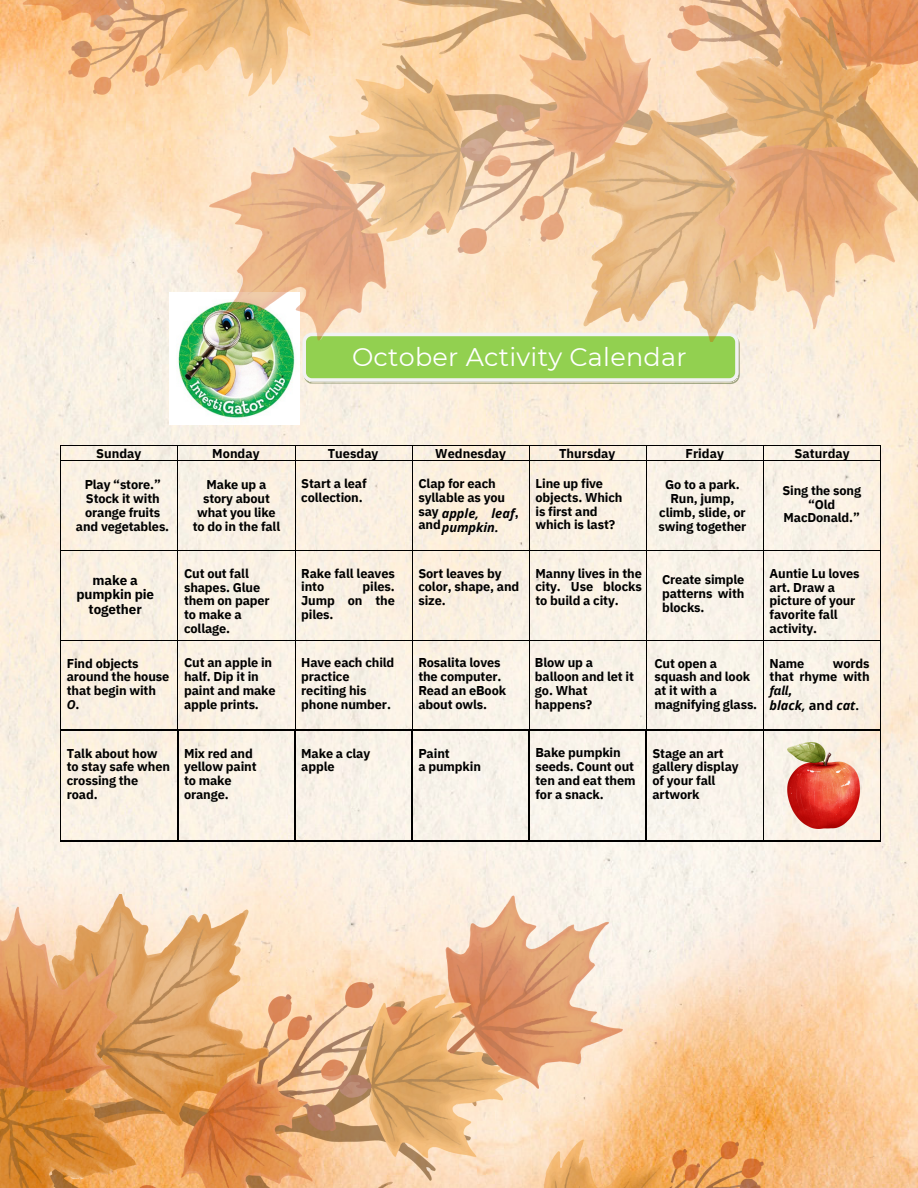
<style>
.page{position:relative;width:918px;height:1188px;background:#fff}
.page>*{position:absolute;margin:0;border:0;box-sizing:border-box;transform-origin:0 0}
.t1{font:25.5px "Montserrat";letter-spacing:.01em;color:#fff}
.t2{font:700 13.5px/14.7px "IBM Plex Sans";letter-spacing:-.01em;color:#000;text-align:center}
.t3{font:700 12.75px/13.8px "IBM Plex Sans";letter-spacing:-.01em;color:#000}
.t4{font:italic 700 12.75px/13.8px "Open Sans";color:#000}
.s1{font-style:italic}
.s2{font-style:normal}
</style>
<div class="page">
<img style="left:0;top:342px;width:918px;height:846px">
<img style="left:170px;top:342px;width:129px;height:82px">
<hr style="left:61px;top:445px;width:117px;height:1px;background:#000">
<hr style="left:178px;top:445px;width:117px;height:1px;background:#000">
<hr style="left:295px;top:445px;width:117px;height:1px;background:#000">
<hr style="left:413px;top:445px;width:116px;height:1px;background:#000">
<hr style="left:530px;top:445px;width:116px;height:1px;background:#000">
<hr style="left:647px;top:445px;width:116px;height:1px;background:#000">
<hr style="left:764px;top:445px;width:117px;height:1px;background:#000">
<svg style="left:60px;top:445px;width:1px;height:16px"></svg>
<hr style="left:61px;top:460px;width:117px;height:1px;background:#000">
<svg style="left:178px;top:446px;width:1px;height:14px"></svg>
<hr style="left:178px;top:460px;width:117px;height:1px;background:#000">
<svg style="left:295px;top:446px;width:1px;height:14px"></svg>
<hr style="left:295px;top:460px;width:117px;height:1px;background:#000">
<svg style="left:412px;top:445px;width:1px;height:16px"></svg>
<hr style="left:413px;top:460px;width:116px;height:1px;background:#000">
<svg style="left:529px;top:445px;width:1px;height:16px"></svg>
<hr style="left:530px;top:460px;width:116px;height:1px;background:#000">
<svg style="left:646px;top:445px;width:1px;height:16px"></svg>
<hr style="left:647px;top:460px;width:116px;height:1px;background:#000">
<svg style="left:763px;top:445px;width:1px;height:16px"></svg>
<hr style="left:764px;top:460px;width:117px;height:1px;background:#000">
<svg style="left:881px;top:445px;width:1px;height:16px"></svg>
<hr style="left:60px;top:461px;width:1px;height:89px;background:#000">
<hr style="left:178px;top:461px;width:1px;height:89px;background:#000">
<hr style="left:295px;top:461px;width:1px;height:89px;background:#000">
<hr style="left:412px;top:461px;width:1px;height:89px;background:#000">
<hr style="left:529px;top:461px;width:1px;height:89px;background:#000">
<hr style="left:646px;top:461px;width:1px;height:89px;background:#000">
<hr style="left:763px;top:461px;width:1px;height:89px;background:#000">
<hr style="left:881px;top:461px;width:1px;height:89px;background:#000">
<hr style="left:61px;top:550px;width:117px;height:1px;background:#000">
<hr style="left:178px;top:550px;width:117px;height:1px;background:#000">
<hr style="left:295px;top:550px;width:117px;height:1px;background:#000">
<hr style="left:413px;top:550px;width:116px;height:1px;background:#000">
<hr style="left:530px;top:550px;width:116px;height:1px;background:#000">
<hr style="left:647px;top:550px;width:116px;height:1px;background:#000">
<hr style="left:764px;top:550px;width:117px;height:1px;background:#000">
<hr style="left:60px;top:551px;width:1px;height:89px;background:#000">
<hr style="left:178px;top:551px;width:1px;height:89px;background:#000">
<hr style="left:295px;top:551px;width:1px;height:89px;background:#000">
<hr style="left:412px;top:551px;width:1px;height:89px;background:#000">
<hr style="left:529px;top:551px;width:1px;height:89px;background:#000">
<hr style="left:646px;top:551px;width:1px;height:89px;background:#000">
<hr style="left:763px;top:551px;width:1px;height:89px;background:#000">
<hr style="left:881px;top:551px;width:1px;height:89px;background:#000">
<hr style="left:61px;top:640px;width:117px;height:1px;background:#000">
<hr style="left:178px;top:640px;width:117px;height:1px;background:#000">
<hr style="left:295px;top:640px;width:117px;height:1px;background:#000">
<hr style="left:413px;top:640px;width:116px;height:1px;background:#000">
<hr style="left:530px;top:640px;width:116px;height:1px;background:#000">
<hr style="left:647px;top:640px;width:116px;height:1px;background:#000">
<hr style="left:764px;top:640px;width:117px;height:1px;background:#000">
<hr style="left:60px;top:641px;width:1px;height:89px;background:#000">
<hr style="left:178px;top:641px;width:1px;height:89px;background:#000">
<hr style="left:295px;top:641px;width:1px;height:89px;background:#000">
<hr style="left:412px;top:641px;width:1px;height:89px;background:#000">
<hr style="left:529px;top:641px;width:1px;height:89px;background:#000">
<hr style="left:646px;top:641px;width:1px;height:89px;background:#000">
<hr style="left:763px;top:641px;width:1px;height:89px;background:#000">
<hr style="left:881px;top:641px;width:1px;height:89px;background:#000">
<svg style="left:304px;top:342px;width:436px;height:42px"></svg>
<div style="left:304px;top:334px;width:433px;height:46px;background:#92d050;border-radius:8px"></div>
<div style="left:303px;top:333px;width:436px;height:49px;border:3px solid #f2f2f2;border-radius:8px"></div>
<hr style="left:61px;top:730px;width:116px;height:1px;background:#000">
<hr style="left:178px;top:730px;width:117px;height:1px;background:#000">
<hr style="left:295px;top:730px;width:117px;height:1px;background:#000">
<hr style="left:412px;top:730px;width:117px;height:1px;background:#000">
<hr style="left:530px;top:730px;width:116px;height:1px;background:#000">
<hr style="left:646px;top:730px;width:117px;height:1px;background:#000">
<hr style="left:764px;top:730px;width:116px;height:1px;background:#000">
<hr style="left:60px;top:730px;width:1px;height:110px;background:#000">
<hr style="left:61px;top:840px;width:116px;height:1px;background:#000">
<hr style="left:177px;top:730px;width:1px;height:110px;background:#000">
<hr style="left:178px;top:840px;width:117px;height:1px;background:#000">
<hr style="left:295px;top:730px;width:1px;height:110px;background:#000">
<hr style="left:295px;top:840px;width:117px;height:1px;background:#000">
<hr style="left:412px;top:730px;width:1px;height:110px;background:#000">
<hr style="left:412px;top:840px;width:117px;height:1px;background:#000">
<hr style="left:529px;top:730px;width:1px;height:110px;background:#000">
<hr style="left:530px;top:840px;width:116px;height:1px;background:#000">
<hr style="left:646px;top:730px;width:1px;height:110px;background:#000">
<hr style="left:646px;top:840px;width:117px;height:1px;background:#000">
<hr style="left:763px;top:730px;width:1px;height:110px;background:#000">
<hr style="left:764px;top:840px;width:116px;height:1px;background:#000">
<hr style="left:880px;top:730px;width:1px;height:110px;background:#000">
<img style="left:0;top:894px;width:832px;height:294px">
<img style="left:0;top:0;width:918px;height:342px">
<img style="left:787px;top:743px;width:72px;height:85px">
<p class="t1" style="left:352px;top:341px;width:336px">October Activity Calendar</p>
<p class="t3" style="left:96px;top:446px;width:47px">Sunday</p>
<p class="t3" style="left:212px;top:446px;width:49px">Monday</p>
<p class="t3" style="left:328px;top:446px;width:52px">Tuesday</p>
<p class="t3" style="left:435px;top:446px;width:72px">Wednesday</p>
<p class="t3" style="left:559px;top:446px;width:58px">Thursday</p>
<p class="t3" style="left:686px;top:446px;width:40px">Friday</p>
<p class="t3" style="left:795px;top:446px;width:57px">Saturday</p>
<p class="t3" style="left:536px;top:476px;width:89px">Line up five objects. Which is first and which is last?</p>
<p class="t3" style="left:301px;top:476px;width:67px">Start a leaf collection.</p>
<p class="t3" style="left:418px;top:476px;width:88px">Clap for each syllable as you say</p>
<p class="t3" style="left:418px;top:518px;width:24px">and</p>
<p class="t3" style="left:76px;top:477px;width:95px;text-align:center">Play “store.”<br>Stock it with orange fruits and vegetables.</p>
<p class="t3" style="left:193px;top:477px;width:89px;text-align:center">Make up a story about what you like to do in the fall</p>
<p class="t3" style="left:659px;top:477px;width:89px;text-align:center">Go to a park.<br>Run, jump, climb, slide, or swing together</p>
<p class="t3" style="left:782px;top:483px;width:80px;text-align:center">Sing the song “Old<br>MacDonald.”</p>
<p class="t4" style="left:442px;top:506px;width:75px">apple, leaf pumpkin.</p>
<p class="t3" style="left:515px;top:505px;width:5px">,</p>
<p class="t3" style="left:184px;top:566px;width:87px">Cut out fall shapes. Glue them on paper to make a collage.</p>
<p class="t3" style="left:184px;top:656px;width:93px">Cut an apple in half. Dip it in paint and make apple prints.</p>
<p class="t2" style="left:76px;top:572px;width:79px">make a pumpkin pie together</p>
<p class="t3" style="left:67px;top:656px;width:104px">Find objects around the house that begin with<br><span class="s1">O</span>.</p>
<p class="t3" style="left:67px;top:746px;width:105px">Talk about how to stay safe when crossing the road.</p>
<p class="t3" style="left:184px;top:746px;width:74px">Mix red and yellow paint to make orange.</p>
<p class="t3" style="left:301px;top:566px;width:95px">Rake fall leaves into</p>
<p class="t3" style="left:301px;top:580px;width:95px;text-align:justify;text-indent:61px">piles.<br>Jump on the piles.</p>
<p class="t3" style="left:301px;top:656px;width:95px">Have each child practice reciting his phone number.</p>
<p class="t3" style="left:301px;top:746px;width:70px">Make a clay apple</p>
<p class="t3" style="left:418px;top:566px;width:103px">Sort leaves by color, shape, and size.</p>
<p class="t3" style="left:418px;top:656px;width:89px">Rosalita loves the computer.<br>Read an eBook about owls.</p>
<p class="t3" style="left:418px;top:746px;width:33px">Paint</p>
<p class="t3" style="left:418px;top:760px;width:64px">a pumpkin</p>
<p class="t3" style="left:536px;top:566px;width:108px;text-align:justify">Manny lives in the city. Use blocks to build a city.</p>
<p class="t3" style="left:662px;top:572px;width:84px;text-align:justify">Create simple patterns with blocks.</p>
<p class="t3" style="left:535px;top:656px;width:100px">Blow up a balloon and let it go. What happens?</p>
<p class="t3" style="left:654px;top:656px;width:104px">Cut open a squash and look at it with a magnifying glass.</p>
<p class="t3" style="left:770px;top:566px;width:92px">Auntie Lu loves art. Draw a picture of your favorite fall activity.</p>
<p class="t3" style="left:770px;top:656px;width:102px;text-align:justify;text-indent:63px">words that rhyme with <span class="s1">fall,</span></p>
<p class="t4" style="left:770px;top:698px;width:91px">black, <span class="s2">and</span> cat<span class="s2">.</span></p>
<p class="t3" style="left:770px;top:656px;width:36px">Name</p>
<p class="t3" style="left:536px;top:746px;width:102px">Bake pumpkin seeds. Count out ten and eat them for a snack.</p>
<p class="t3" style="left:652px;top:746px;width:88px">Stage an art gallery display of your fall artwork</p>
</div>
